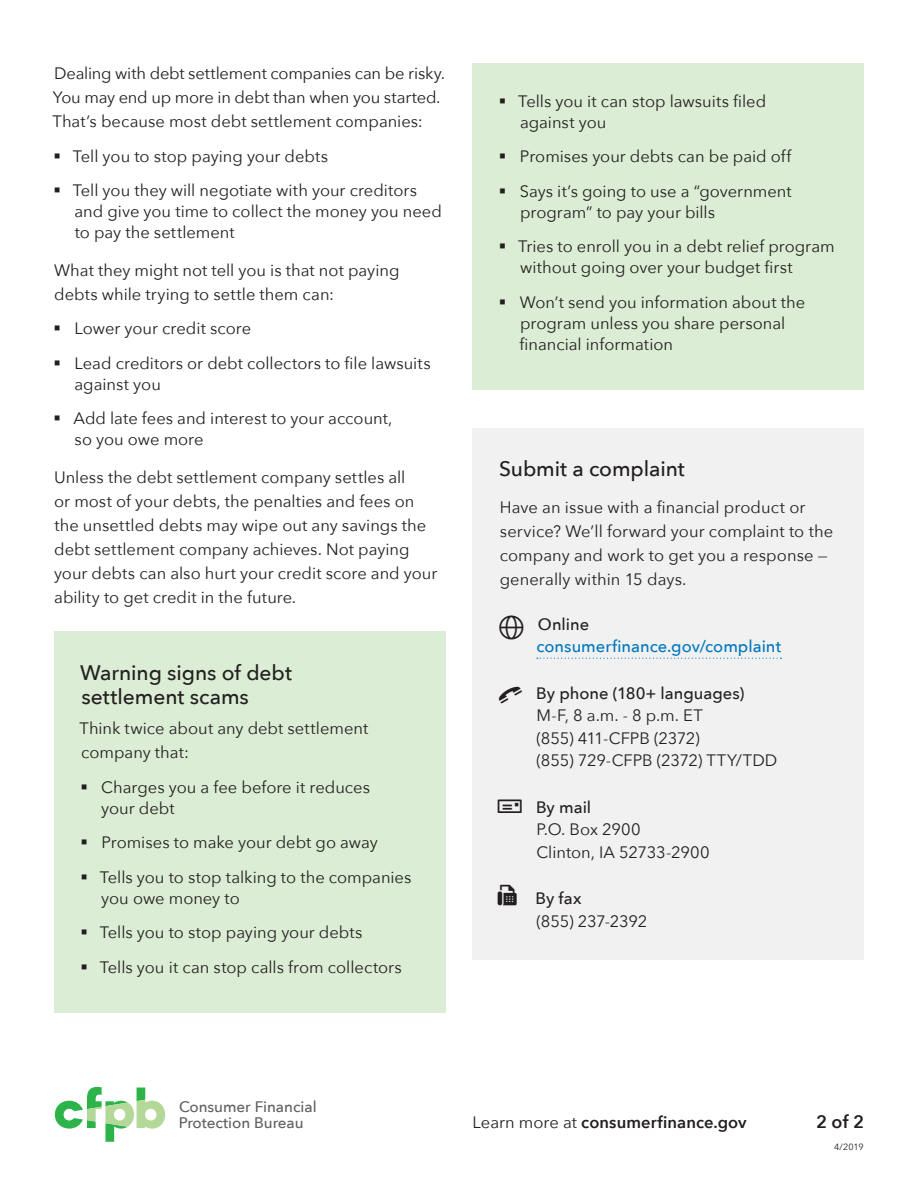
<style>
.page{position:relative;width:918px;height:1188px;background:#fff}
.page>*{position:absolute;margin:0;border:0;box-sizing:border-box;transform-origin:0 0}
.H4_regular{font:500 21px/24px "Avenir Next";letter-spacing:-.005em;color:#231f20}
.H4__contact_module{font:500 21px "Avenir Next";letter-spacing:-.005em;color:#231f20}
.t1{font:600 18px "Avenir Next";color:#231f20}
.paragraph{font:16.5px/21px "Avenir Next";color:#231f20}
.paragraph__contact_m{font:16.5px/24px "Avenir Next";letter-spacing:.005em;color:#231f20}
.list__contact_module{font:16.5px/22.5px "Avenir Next";letter-spacing:-.005em;color:#231f20}
.list__contact_module-2{font:500 16.5px/22.5px "Avenir Next";color:#0077be}
.t2{font:600 16.5px "Avenir Next";letter-spacing:.005em;color:#231f20}
.list__contact_module-3{font:500 16.5px "Avenir Next";color:#231f20}
.t3{font:500 15.3px/16px "Avenir Next";color:#5f6062}
.t4{font:9px "Avenir Next";color:#231f20}
.s1{color:#231f20}
.s2{font-weight:500}
.s3{font-weight:400}
</style>
<div class="page">
<svg style="left:55px;top:1087px;width:110px;height:55px"></svg>
<div style="left:54px;top:632px;width:392px;height:113px;background:#dbedd4"></div>
<div style="left:54px;top:691px;width:392px;height:107px;background:#dbedd4"></div>
<div style="left:54px;top:749px;width:392px;height:105px;background:#dbedd4"></div>
<div style="left:54px;top:839px;width:392px;height:105px;background:#dbedd4"></div>
<div style="left:54px;top:929px;width:392px;height:84px;background:#dbedd4"></div>
<div style="left:472px;top:63px;width:392px;height:105px;background:#dbedd4"></div>
<div style="left:472px;top:153px;width:392px;height:105px;background:#dbedd4"></div>
<div style="left:472px;top:209px;width:392px;height:104px;background:#dbedd4"></div>
<div style="left:472px;top:264px;width:392px;height:126px;background:#dbedd4"></div>
<div style="left:472px;top:428px;width:392px;height:83px;background:#f1f1f2"></div>
<div style="left:472px;top:470px;width:392px;height:157px;background:#f1f1f2"></div>
<div style="left:472px;top:607px;width:392px;height:74px;background:#f1f1f2"></div>
<svg style="left:537px;top:658px;width:245px;height:1px"></svg>
<div style="left:472px;top:676px;width:392px;height:29px;background:#f1f1f2"></div>
<div style="left:472px;top:705px;width:392px;height:22px;background:#f1f1f2"></div>
<div style="left:472px;top:727px;width:392px;height:45px;background:#f1f1f2"></div>
<div style="left:472px;top:758px;width:392px;height:38px;background:#f1f1f2"></div>
<div style="left:472px;top:790px;width:392px;height:74px;background:#f1f1f2"></div>
<div style="left:472px;top:864px;width:392px;height:56px;background:#f1f1f2"></div>
<div style="left:472px;top:881px;width:392px;height:52px;background:#f1f1f2"></div>
<div style="left:472px;top:924px;width:392px;height:22px;background:#f0f1f0"></div>
<div style="left:472px;top:937px;width:392px;height:23px;background:#f0f1f0"></div>
<p class="paragraph" style="left:52px;top:61px;width:394px;line-height:24px">Dealing with debt settlement companies can be risky.<br>You may end up more in debt than when you started.<br>That’s because most debt settlement companies:</p>
<p class="paragraph" style="left:53px;top:145px;width:276px">▪ Tell you to stop paying your debts</p>
<p class="paragraph" style="left:75px;top:179px;width:369px;text-indent:-21px">▪ Tell you they will negotiate with your creditors and give you time to collect the money you need to pay the settlement</p>
<p class="paragraph" style="left:54px;top:257px;width:347px;line-height:24px">What they might not tell you is that not paying debts while trying to settle them can:</p>
<p class="paragraph" style="left:53px;top:317px;width:199px">▪ Lower your credit score</p>
<p class="paragraph" style="left:75px;top:352px;width:358px;text-indent:-21px">▪ Lead creditors or debt collectors to file lawsuits against you</p>
<p class="paragraph" style="left:75px;top:407px;width:319px;text-indent:-21px">▪ Add late fees and interest to your account, so you owe more</p>
<p class="paragraph" style="left:54px;top:464px;width:385px;line-height:24px">Unless the debt settlement company settles all<br>or most of your debts, the penalties and fees on the unsettled debts may wipe out any savings the debt settlement company achieves. Not paying your debts can also hurt your credit score and your ability to get credit in the future.</p>
<p class="H4_regular" style="left:80px;top:659px;width:213px">Warning signs of debt settlement scams</p>
<p class="paragraph" style="left:79px;top:716px;width:290px;line-height:24px">Think twice about any debt settlement company that:</p>
<p class="paragraph" style="left:101px;top:776px;width:270px;text-indent:-21px">▪ Charges you a fee before it reduces your debt</p>
<p class="paragraph" style="left:80px;top:831px;width:299px">▪ Promises to make your debt go away</p>
<p class="paragraph" style="left:101px;top:866px;width:312px;text-indent:-21px">▪ Tells you to stop talking to the companies you owe money to</p>
<p class="paragraph" style="left:80px;top:921px;width:284px">▪ Tells you to stop paying your debts</p>
<p class="paragraph" style="left:80px;top:956px;width:323px">▪ Tells you it can stop calls from collectors</p>
<p class="paragraph" style="left:520px;top:90px;width:248px;text-indent:-21px">▪ Tells you it can stop lawsuits filed against you</p>
<p class="paragraph" style="left:499px;top:146px;width:294px">▪ Promises your debts can be paid off</p>
<p class="paragraph" style="left:520px;top:180px;width:273px;text-indent:-21px">▪ Says it’s going to use a “government program” to pay your bills</p>
<p class="paragraph" style="left:520px;top:236px;width:316px;text-indent:-21px">▪ Tries to enroll you in a debt relief program without going over your budget first</p>
<p class="paragraph" style="left:520px;top:291px;width:287px;text-indent:-21px">▪ Won’t send you information about the program unless you share personal financial information</p>
<p class="H4__contact_module" style="left:499px;top:451px;width:187px">Submit a complaint</p>
<p class="paragraph__contact_m" style="left:500px;top:495px;width:335px">Have an issue with a financial product or service? We’ll forward your complaint to the company and work to get you a response — generally within 15 days.</p>
<p class="list__contact_module-2" style="left:536px;top:612px;width:246px"><span class="s1">Online </span>consumerfinance.gov/complaint</p>
<p class="list__contact_module-3" style="left:536px;top:679px;width:209px">By phone (180+ languages)</p>
<p class="list__contact_module" style="left:536px;top:704px;width:168px">M-F, 8 a.m. - 8 p.m. ET</p>
<p class="list__contact_module" style="left:536px;top:726px;width:243px">(855) 411-CFPB (2372)<br>(855) 729-CFPB (2372) TTY/TDD</p>
<p class="list__contact_module" style="left:536px;top:795px;width:175px"><span class="s2">By mail<br></span>P.O. Box 2900<br>Clinton, IA 52733-2900</p>
<p class="list__contact_module" style="left:535px;top:887px;width:114px"><span class="s2">By fax<br></span>(855) 237-2392</p>
<p class="t3" style="left:179px;top:1098px;width:139px">Consumer Financial<br>Protection Bureau</p>
<p class="t2" style="left:472px;top:1108px;width:276px"><span class="s3">Learn more at</span> consumerfinance.gov</p>
<p class="t1" style="left:816px;top:1106px;width:49px">2 of 2</p>
<p class="t4" style="left:834px;top:1139px;width:31px">4/2019</p>
</div>
